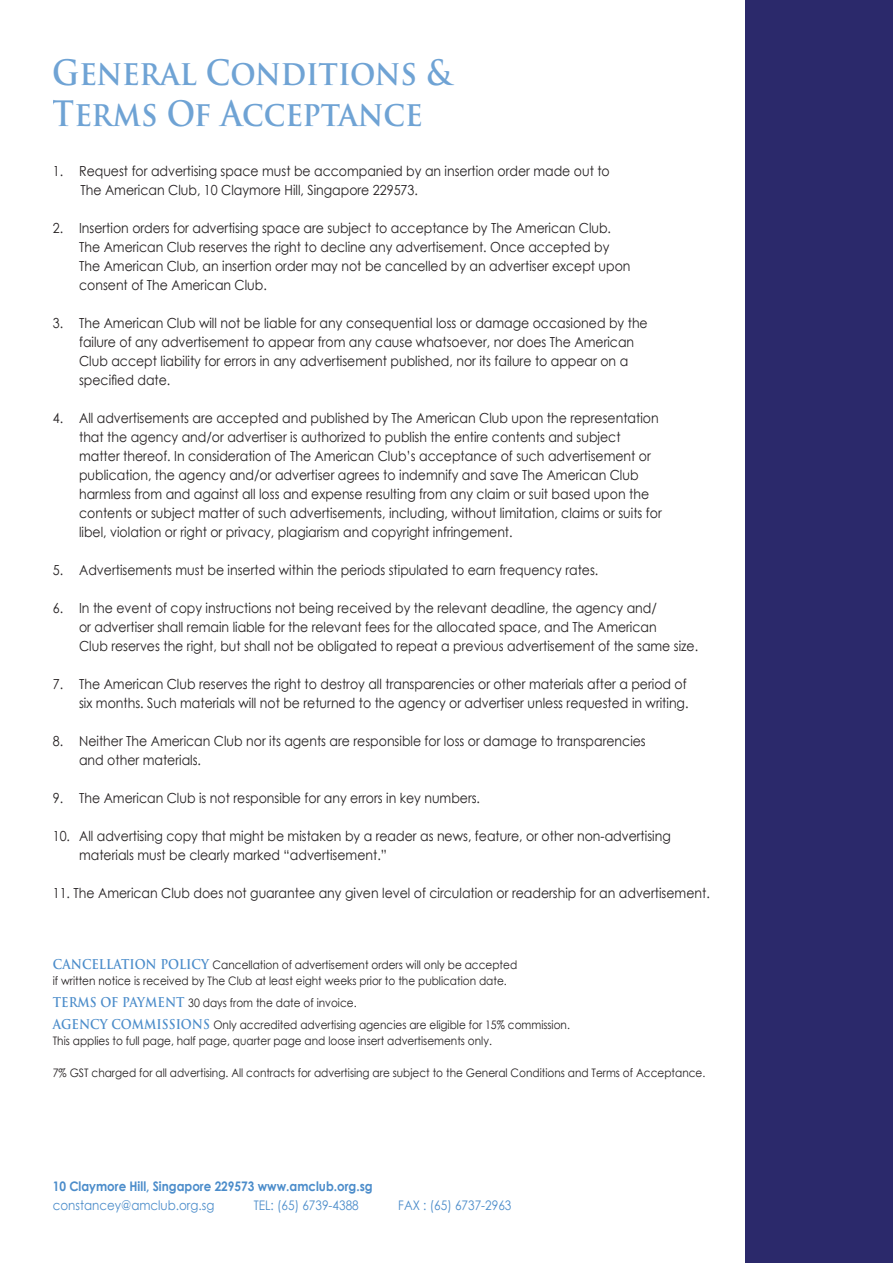
<style>
.page{position:relative;width:893px;height:1263px;background:#fff}
.page>*{position:absolute;margin:0;border:0;box-sizing:border-box;transform-origin:0 0}
.t1{font:700 34.05px/41px "Trajan Pro";color:#4b8cca;scale:.9 1}
.t2{font:13.95px/19px "Century Gothic";color:#231f20;scale:.9 1}
.t3{font:13.2px "Century Gothic";color:#4b8cca;scale:.9 1}
.t4{font:700 13.2px "Century Gothic";color:#4b8cca;scale:.9 1}
.t5{font:11.7px "Century Gothic";color:#231f20;scale:.9 1}
.s1{font-family:"Trajan Pro";font-weight:700;font-size:13.2px;color:#4b8cca}
</style>
<div class="page">
<div style="left:746px;top:0;width:147px;height:1263px;background:#2b296b"></div>
<h1 class="t1" style="left:53px;top:53px;width:445px">General Conditions &amp;<br>Terms Of Acceptance</h1>
<p class="t2" style="left:53px;top:161px;width:620px">1. Request for advertising space must be accompanied by an insertion order made out to</p>
<p class="t2" style="left:80px;top:180px;width:376px">The American Club, 10 Claymore Hill, Singapore 229573.</p>
<p class="t2" style="left:79px;top:218px;width:614px;text-indent:-26px">2. Insertion orders for advertising space are subject to acceptance by The American Club.<br>The American Club reserves the right to decline any advertisement. Once accepted by The American Club, an insertion order may not be cancelled by an advertiser except upon consent of The American Club.</p>
<p class="t2" style="left:79px;top:313px;width:633px;text-indent:-26px">3. The American Club will not be liable for any consequential loss or damage occasioned by the failure of any advertisement to appear from any cause whatsoever, nor does The American Club accept liability for errors in any advertisement published, nor its failure to appear on a specified date.</p>
<p class="t2" style="left:79px;top:408px;width:649px;text-indent:-26px">4. All advertisements are accepted and published by The American Club upon the representation that the agency and/or advertiser is authorized to publish the entire contents and subject matter thereof. In consideration of The American Club’s acceptance of such advertisement or publication, the agency and/or advertiser agrees to indemnify and save The American Club harmless from and against all loss and expense resulting from any claim or suit based upon the contents or subject matter of such advertisements, including, without limitation, claims or suits for libel, violation or right or privacy, plagiarism and copyright infringement.</p>
<p class="t2" style="left:53px;top:560px;width:608px">5. Advertisements must be inserted within the periods stipulated to earn frequency rates.</p>
<p class="t2" style="left:79px;top:598px;width:689px;text-indent:-26px">6. In the event of copy instructions not being received by the relevant deadline, the agency and/<br>or advertiser shall remain liable for the relevant fees for the allocated space, and The American<br>Club reserves the right, but shall not be obligated to repeat a previous advertisement of the same size.</p>
<p class="t2" style="left:53px;top:674px;width:708px;text-align:right">7. The American Club reserves the right to destroy all transparencies or other materials after a period of six months. Such materials will not be returned to the agency or advertiser unless requested in writing.</p>
<p class="t2" style="left:53px;top:731px;width:660px">8. Neither The American Club nor its agents are responsible for loss or damage to transparencies</p>
<p class="t2" style="left:79px;top:750px;width:137px">and other materials.</p>
<p class="t2" style="left:53px;top:788px;width:476px">9. The American Club is not responsible for any errors in key numbers.</p>
<p class="t2" style="left:79px;top:827px;width:659px;text-indent:-26px">10. All advertising copy that might be mistaken by a reader as news, feature, or other non-advertising materials must be clearly marked “advertisement.”</p>
<p class="t2" style="left:53px;top:884px;width:731px">11. The American Club does not guarantee any given level of circulation or readership for an advertisement.</p>
<p class="t5" style="left:53px;top:956px;width:518px"><span class="s1">CANCELLATION POLICY</span> Cancellation of advertisement orders will only be accepted</p>
<p class="t5" style="left:53px;top:972px;width:506px">if written notice is received by The Club at least eight weeks prior to the publication date.</p>
<p class="t5" style="left:53px;top:994px;width:339px"><span class="s1">TERMS OF PAYMENT</span> 30 days from the date of invoice.</p>
<p class="t5" style="left:53px;top:1016px;width:576px"><span class="s1">AGENCY COMMISSIONS</span> Only accredited advertising agencies are eligible for 15% commission.</p>
<p class="t5" style="left:53px;top:1032px;width:489px">This applies to full page, half page, quarter page and loose insert advertisements only.</p>
<p class="t5" style="left:53px;top:1064px;width:727px">7% GST charged for all advertising. All contracts for advertising are subject to the General Conditions and Terms of Acceptance.</p>
<p class="t4" style="left:53px;top:1176px;width:357px">10 Claymore Hill, Singapore 229573 www.amclub.org.sg</p>
<p class="t3" style="left:53px;top:1196px;width:181px">constancey@amclub.org.sg</p>
<p class="t3" style="left:254px;top:1196px;width:118px">TEL: (65) 6739-4388</p>
<p class="t3" style="left:398px;top:1196px;width:127px">FAX : (65) 6737-2963</p>
</div>
